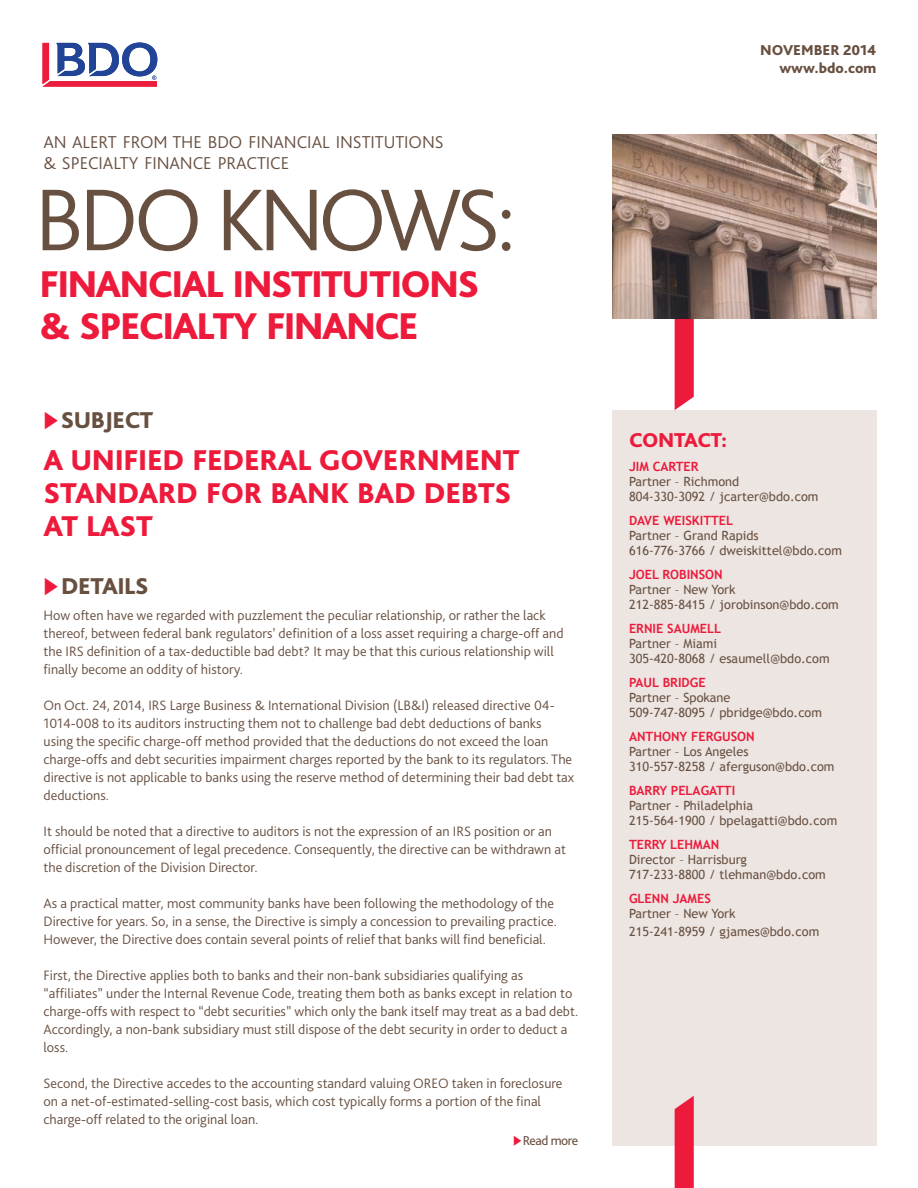
<style>
.page{position:relative;width:918px;height:1188px;background:#fff}
.page>*{position:absolute;margin:0;border:0;box-sizing:border-box;transform-origin:0 0}
.t1{font:300 91.65px "Bliss Pro";letter-spacing:-.07em;color:#685041}
.t2{font:800 39px/42px "Bliss Pro";letter-spacing:-.045em;color:#ed1a3b}
.t3{font:800 30px/33px "Bliss Pro";letter-spacing:-.01em;color:#ed1a3b}
.t4{font:800 24px "Bliss Pro";letter-spacing:-.02em;color:#685041}
.t5{font:800 21px "Bliss Pro";letter-spacing:-.02em;color:#ed1a3b}
.t6{font:300 18px/21px "Bliss Pro";letter-spacing:-.005em;color:#685041}
.t7{font:800 15px/18px "Bliss Pro";color:#685041;text-align:right}
.t8{font:300 14.25px/18px "Bliss Pro";color:#685041}
.t9{font:13.5px "Bliss Pro";letter-spacing:-.03em;color:#685041}
.t10{font:12.75px/15px "Trebuchet MS";color:#685041}
.t11{font:700 12.75px "Trebuchet MS";color:#ed1a3b}
.s1{color:#ed1a3b}
</style>
<div class="page">
<div style="left:612px;top:410px;width:264px;height:735px;background:#ece5e1"></div>
<svg style="left:675px;top:318px;width:19px;height:92px;background:#ec2d4b"></svg>
<svg style="left:675px;top:1096px;width:19px;height:92px;background:#ec2a48"></svg>
<svg style="left:43px;top:43px;width:114px;height:44px"></svg>
<img style="left:612px;top:134px;width:264px;height:184px">
<p class="t6" style="left:44px;top:131px;width:402px">AN ALERT FROM THE BDO FINANCIAL INSTITUTIONS &amp; SPECIALTY FINANCE PRACTICE</p>
<h1 class="t1" style="left:35px;top:163px;width:483px">BDO KNOWS:</h1>
<h2 class="t2" style="left:40px;top:262px;width:441px">FINANCIAL INSTITUTIONS &amp; SPECIALTY FINANCE</h2>
<h3 class="t4" style="left:44px;top:406px;width:111px"><span class="s1">◆</span>SUBJECT</h3>
<h3 class="t3" style="left:44px;top:443px;width:478px">A UNIFIED FEDERAL GOVERNMENT<br>STANDARD FOR BANK BAD DEBTS<br>AT LAST</h3>
<h3 class="t4" style="left:44px;top:571px;width:107px"><span class="s1">◆</span> DETAILS</h3>
<p class="t8" style="left:44px;top:606px;width:522px">How often have we regarded with puzzlement the peculiar relationship, or rather the lack thereof, between federal bank regulators’ definition of a loss asset requiring a charge-off and the IRS definition of a tax-deductible bad debt? It may be that this curious relationship will finally become an oddity of history.</p>
<p class="t8" style="left:44px;top:696px;width:532px">On Oct. 24, 2014, IRS Large Business &amp; International Division (LB&amp;I) released directive 04- 1014-008 to its auditors instructing them not to challenge bad debt deductions of banks using the specific charge-off method provided that the deductions do not exceed the loan charge-offs and debt securities impairment charges reported by the bank to its regulators. The directive is not applicable to banks using the reserve method of determining their bad debt tax deductions.</p>
<p class="t8" style="left:44px;top:822px;width:524px">It should be noted that a directive to auditors is not the expression of an IRS position or an official pronouncement of legal precedence. Consequently, the directive can be withdrawn at the discretion of the Division Director.</p>
<p class="t8" style="left:44px;top:894px;width:515px">As a practical matter, most community banks have been following the methodology of the<br>Directive for years. So, in a sense, the Directive is simply a concession to prevailing practice.<br>However, the Directive does contain several points of relief that banks will find beneficial.</p>
<p class="t8" style="left:44px;top:966px;width:536px">First, the Directive applies both to banks and their non-bank subsidiaries qualifying as “affiliates” under the Internal Revenue Code, treating them both as banks except in relation to charge-offs with respect to “debt securities” which only the bank itself may treat as a bad debt.<br>Accordingly, a non-bank subsidiary must still dispose of the debt security in order to deduct a loss.</p>
<p class="t8" style="left:44px;top:1074px;width:521px">Second, the Directive accedes to the accounting standard valuing OREO taken in foreclosure on a net-of-estimated-selling-cost basis, which cost typically forms a portion of the final charge-off related to the original loan.</p>
<p class="t9" style="left:513px;top:1133px;width:67px"><span class="s1">◆</span> Read more</p>
<p class="t7" style="left:760px;top:40px;width:118px">NOVEMBER 2014 www.bdo.com</p>
<h3 class="t5" style="left:629px;top:427px;width:100px">CONTACT:</h3>
<p class="t11" style="left:629px;top:459px;width:71px">JIM CARTER</p>
<p class="t10" style="left:629px;top:475px;width:191px">Partner – Richmond<br>804-330-3092 / jcarter@bdo.com</p>
<p class="t11" style="left:629px;top:513px;width:106px">DAVE WEISKITTEL</p>
<p class="t10" style="left:629px;top:529px;width:215px">Partner – Grand Rapids<br>616-776-3766 / dweiskittel@bdo.com</p>
<p class="t11" style="left:629px;top:567px;width:95px">JOEL ROBINSON</p>
<p class="t10" style="left:629px;top:583px;width:211px">Partner – New York<br>212-885-8415 / jorobinson@bdo.com</p>
<p class="t11" style="left:629px;top:621px;width:94px">ERNIE SAUMELL</p>
<p class="t10" style="left:629px;top:636px;width:202px">Partner – Miami<br>305-420-8068 / esaumell@bdo.com</p>
<p class="t11" style="left:629px;top:675px;width:78px">PAUL BRIDGE</p>
<p class="t10" style="left:629px;top:690px;width:195px">Partner – Spokane<br>509-747-8095 / pbridge@bdo.com</p>
<p class="t11" style="left:629px;top:729px;width:127px">ANTHONY FERGUSON</p>
<p class="t10" style="left:629px;top:744px;width:207px">Partner – Los Angeles<br>310-557-8258 / aferguson@bdo.com</p>
<p class="t11" style="left:629px;top:783px;width:108px">BARRY PELAGATTI</p>
<p class="t10" style="left:629px;top:798px;width:210px">Partner - Philadelphia<br>215-564-1900 / bpelagatti@bdo.com</p>
<p class="t11" style="left:629px;top:837px;width:92px">TERRY LEHMAN</p>
<p class="t10" style="left:629px;top:852px;width:198px">Director – Harrisburg<br>717-233-8800 / tlehman@bdo.com</p>
<p class="t11" style="left:629px;top:891px;width:83px">GLENN JAMES</p>
<p class="t10" style="left:629px;top:905px;width:192px;line-height:18px">Partner – New York<br>215-241-8959 / gjames@bdo.com</p>
</div>
